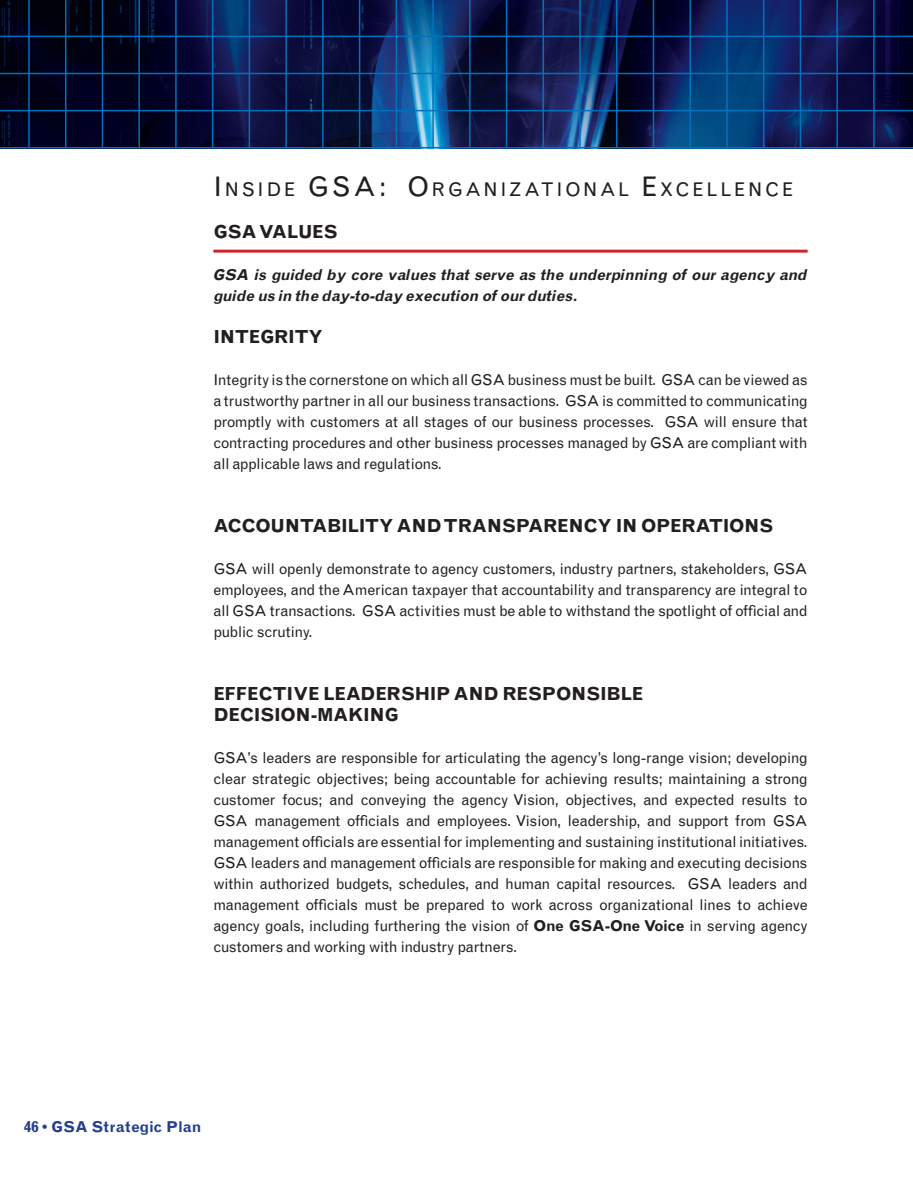
<style>
.page{position:relative;width:913px;height:1188px;background:#fff}
.page>*{position:absolute;margin:0;border:0;box-sizing:border-box;transform-origin:0 0}
.t1{font:18.9px "Grotesque";letter-spacing:.145em;color:#231f20}
.t2{font:700 18px/21px "Grotesque";letter-spacing:-.02em;color:#231f20}
.t3{font:15px/21px "Grotesque";letter-spacing:-.025em;color:#231f20;text-align:justify}
.t4{font:italic 700 15px/21px "Grotesque";letter-spacing:-.02em;color:#231f20}
.t5{font:700 15px "Grotesque";color:#253f8e}
.s1{font-size:27px}
.s2{font-weight:700}
</style>
<div class="page">
<img style="left:0;top:1px;width:913px;height:146px">
<hr style="left:0;top:0;width:913px;height:1px;background:#0072bc">
<hr style="left:213px;top:250px;width:594px;height:3px;background:#d1232a">
<hr style="left:0;top:36px;width:913px;height:1px;background:#0072bc">
<hr style="left:0;top:73px;width:913px;height:1px;background:#0072bc">
<hr style="left:0;top:110px;width:913px;height:1px;background:#0072bc">
<hr style="left:0;top:147px;width:913px;height:1px;background:#0072bc">
<hr style="left:28px;top:0;width:2px;height:148px;background:#0072bc">
<hr style="left:65px;top:0;width:1px;height:148px;background:#0072bc">
<hr style="left:102px;top:0;width:1px;height:148px;background:#0072bc">
<hr style="left:138px;top:0;width:2px;height:148px;background:#0072bc">
<hr style="left:175px;top:0;width:2px;height:148px;background:#0072bc">
<hr style="left:212px;top:0;width:1px;height:148px;background:#0072bc">
<hr style="left:249px;top:0;width:1px;height:148px;background:#0072bc">
<hr style="left:285px;top:0;width:2px;height:148px;background:#0072bc">
<hr style="left:322px;top:0;width:1px;height:148px;background:#0072bc">
<hr style="left:359px;top:0;width:1px;height:148px;background:#0072bc">
<hr style="left:395px;top:0;width:2px;height:148px;background:#0072bc">
<hr style="left:432px;top:0;width:2px;height:148px;background:#0072bc">
<hr style="left:469px;top:0;width:1px;height:148px;background:#0072bc">
<hr style="left:506px;top:0;width:1px;height:148px;background:#0072bc">
<hr style="left:542px;top:0;width:2px;height:148px;background:#0072bc">
<hr style="left:579px;top:0;width:2px;height:148px;background:#0072bc">
<hr style="left:616px;top:0;width:1px;height:148px;background:#0072bc">
<hr style="left:652px;top:0;width:2px;height:148px;background:#0072bc">
<hr style="left:689px;top:0;width:2px;height:148px;background:#0072bc">
<hr style="left:726px;top:0;width:1px;height:148px;background:#0072bc">
<hr style="left:763px;top:0;width:1px;height:148px;background:#0072bc">
<hr style="left:799px;top:0;width:2px;height:148px;background:#0072bc">
<hr style="left:836px;top:0;width:2px;height:148px;background:#0072bc">
<hr style="left:873px;top:0;width:1px;height:148px;background:#0072bc">
<h4 class="t1" style="left:213px;top:182px;width:581px"><span class="s1">I</span>NSIDE <span class="s1">GSA: O</span>RGANIZATIONAL <span class="s1">E</span>XCELLENCE</h4>
<p class="t2" style="left:213px;top:222px;width:126px">GSA VALUES</p>
<p class="t4" style="left:213px;top:265px;width:596px">GSA is guided by core values that serve as the underpinning of our agency and guide us in the day-to-day execution of our duties.</p>
<h4 class="t2" style="left:213px;top:327px;width:111px">INTEGRITY</h4>
<p class="t3" style="left:213px;top:370px;width:596px">Integrity is the cornerstone on which all GSA business must be built. GSA can be viewed as a trustworthy partner in all our business transactions. GSA is committed to communicating promptly with customers at all stages of our business processes. GSA will ensure that contracting procedures and other business processes managed by GSA are compliant with all applicable laws and regulations.</p>
<h4 class="t2" style="left:213px;top:516px;width:562px">ACCOUNTABILITY AND TRANSPARENCY IN OPERATIONS</h4>
<p class="t3" style="left:213px;top:559px;width:596px">GSA will openly demonstrate to agency customers, industry partners, stakeholders, GSA employees, and the American taxpayer that accountability and transparency are integral to all GSA transactions. GSA activities must be able to withstand the spotlight of official and public scrutiny.</p>
<h4 class="t2" style="left:213px;top:684px;width:431px">EFFECTIVE LEADERSHIP AND RESPONSIBLE<br>DECISION-MAKING</h4>
<p class="t3" style="left:213px;top:748px;width:596px">GSA’s leaders are responsible for articulating the agency’s long-range vision; developing clear strategic objectives; being accountable for achieving results; maintaining a strong customer focus; and conveying the agency Vision, objectives, and expected results to GSA management officials and employees. Vision, leadership, and support from GSA management officials are essential for implementing and sustaining institutional initiatives.<br>GSA leaders and management officials are responsible for making and executing decisions within authorized budgets, schedules, and human capital resources. GSA leaders and management officials must be prepared to work across organizational lines to achieve agency goals, including furthering the vision of <span class="s2">One GSA-One Voice</span> in serving agency customers and working with industry partners.</p>
<p class="t5" style="left:24px;top:1121px;width:179px">46 • GSA Strategic Plan</p>
</div>
